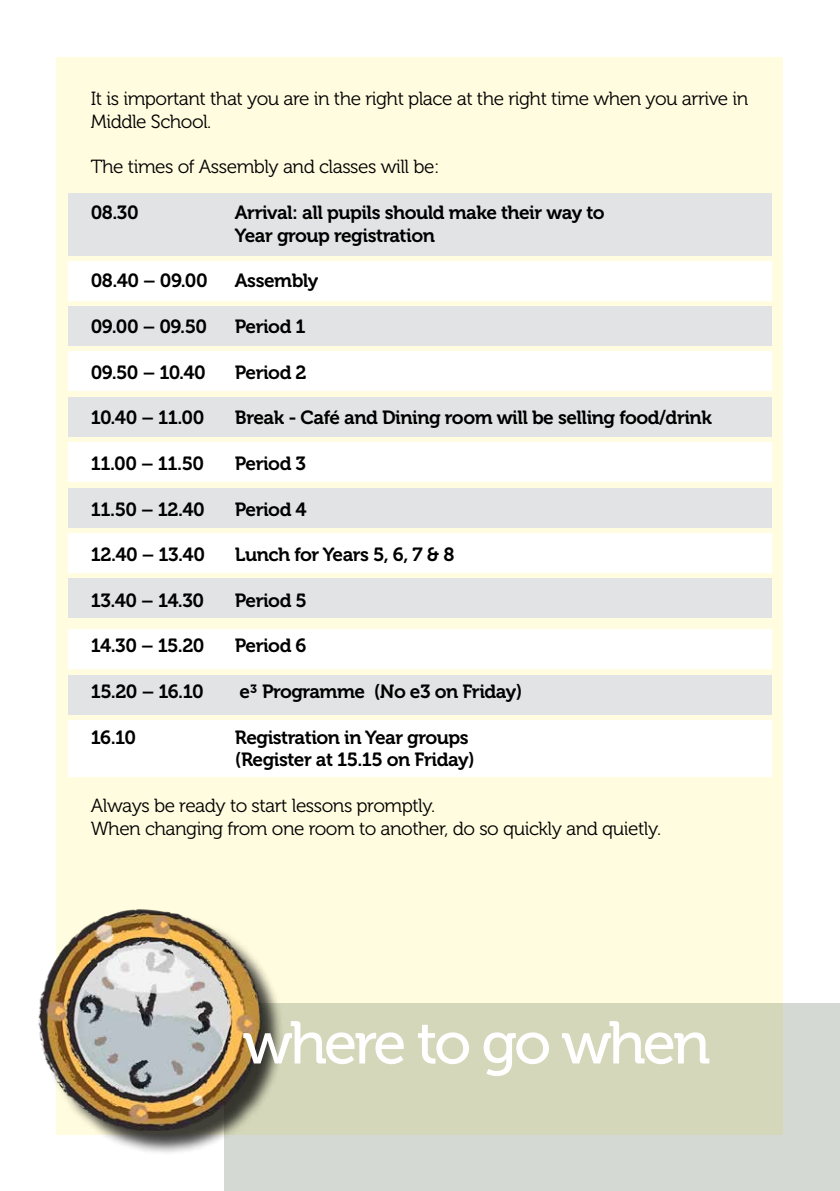
<style>
.page{position:relative;width:840px;height:1191px;background:#fff}
.page>*{position:absolute;margin:0;border:0;box-sizing:border-box;transform-origin:0 0}
.t1{font:60px "Museo 500";letter-spacing:-.05em;color:#fff}
.t2{font:19px/22.8px "Museo 700";letter-spacing:-.025em;color:#000}
.t3{font:19px/22.8px "Museo 300";letter-spacing:-.025em;color:#000}
</style>
<div class="page">
<div style="left:57px;top:57px;width:725px;height:1077px;background:#fffcdf"></div>
<svg style="left:224px;top:1003px;width:615px;height:188px;background:#d4d8c2"></svg>
<div style="left:68px;top:261px;width:703px;height:39px;background:#fff"></div>
<div style="left:68px;top:193px;width:703px;height:62px;background:#e2e3e4"></div>
<div style="left:68px;top:351px;width:703px;height:40px;background:#fff"></div>
<div style="left:68px;top:442px;width:703px;height:40px;background:#fff"></div>
<div style="left:68px;top:533px;width:703px;height:40px;background:#fff"></div>
<div style="left:68px;top:629px;width:703px;height:40px;background:#fff"></div>
<div style="left:68px;top:720px;width:703px;height:57px;background:#fff"></div>
<div style="left:68px;top:306px;width:703px;height:40px;background:#e2e3e4"></div>
<div style="left:68px;top:397px;width:703px;height:40px;background:#e2e3e4"></div>
<div style="left:68px;top:488px;width:703px;height:39px;background:#e2e3e4"></div>
<div style="left:68px;top:578px;width:703px;height:40px;background:#e2e3e4"></div>
<div style="left:68px;top:675px;width:703px;height:39px;background:#e2e3e4"></div>
<div style="left:43px;top:911px;width:242px;height:244px;background:#000;opacity:.75"></div>
<img style="left:38px;top:870px;width:241px;height:260px">
<p class="t3" style="left:91px;top:87px;width:658px">It is important that you are in the right place at the right time when you arrive in<br>Middle School.</p>
<p class="t3" style="left:91px;top:156px;width:350px">The times of Assembly and classes will be:</p>
<p class="t2" style="left:91px;top:201px;width:49px">08.30</p>
<p class="t2" style="left:235px;top:201px;width:371px">Arrival: all pupils should make their way to<br>Year group registration</p>
<p class="t2" style="left:91px;top:270px;width:118px">08.40 – 09.00</p>
<p class="t2" style="left:235px;top:270px;width:85px">Assembly</p>
<p class="t2" style="left:91px;top:315px;width:118px">09.00 – 09.50</p>
<p class="t2" style="left:235px;top:315px;width:72px">Period 1</p>
<p class="t2" style="left:91px;top:361px;width:116px">09.50 – 10.40</p>
<p class="t2" style="left:235px;top:361px;width:73px">Period 2</p>
<p class="t2" style="left:91px;top:406px;width:115px">10.40 – 11.00</p>
<p class="t2" style="left:235px;top:406px;width:478px">Break - Café and Dining room will be selling food/drink</p>
<p class="t2" style="left:91px;top:452px;width:115px">11.00 – 11.50</p>
<p class="t2" style="left:235px;top:452px;width:73px">Period 3</p>
<p class="t2" style="left:91px;top:498px;width:115px">11.50 – 12.40</p>
<p class="t2" style="left:235px;top:498px;width:73px">Period 4</p>
<p class="t2" style="left:91px;top:543px;width:116px">12.40 – 13.40</p>
<p class="t2" style="left:235px;top:543px;width:221px">Lunch for Years 5, 6, 7 &amp; 8</p>
<p class="t2" style="left:91px;top:589px;width:115px">13.40 – 14.30</p>
<p class="t2" style="left:235px;top:589px;width:73px">Period 5</p>
<p class="t2" style="left:91px;top:634px;width:115px">14.30 – 15.20</p>
<p class="t2" style="left:235px;top:634px;width:73px">Period 6</p>
<p class="t2" style="left:91px;top:680px;width:114px">15.20 – 16.10</p>
<p class="t2" style="left:239px;top:680px;width:284px">e³ Programme (No e3 on Friday)</p>
<p class="t2" style="left:91px;top:726px;width:47px">16.10</p>
<p class="t2" style="left:235px;top:726px;width:241px">Registration in Year groups (Register at 15.15 on Friday)</p>
<p class="t3" style="left:91px;top:794px;width:571px">Always be ready to start lessons promptly.<br>When changing from one room to another, do so quickly and quietly.</p>
<h1 class="t1" style="left:242px;top:1010px;width:469px">where to go when</h1>
</div>
